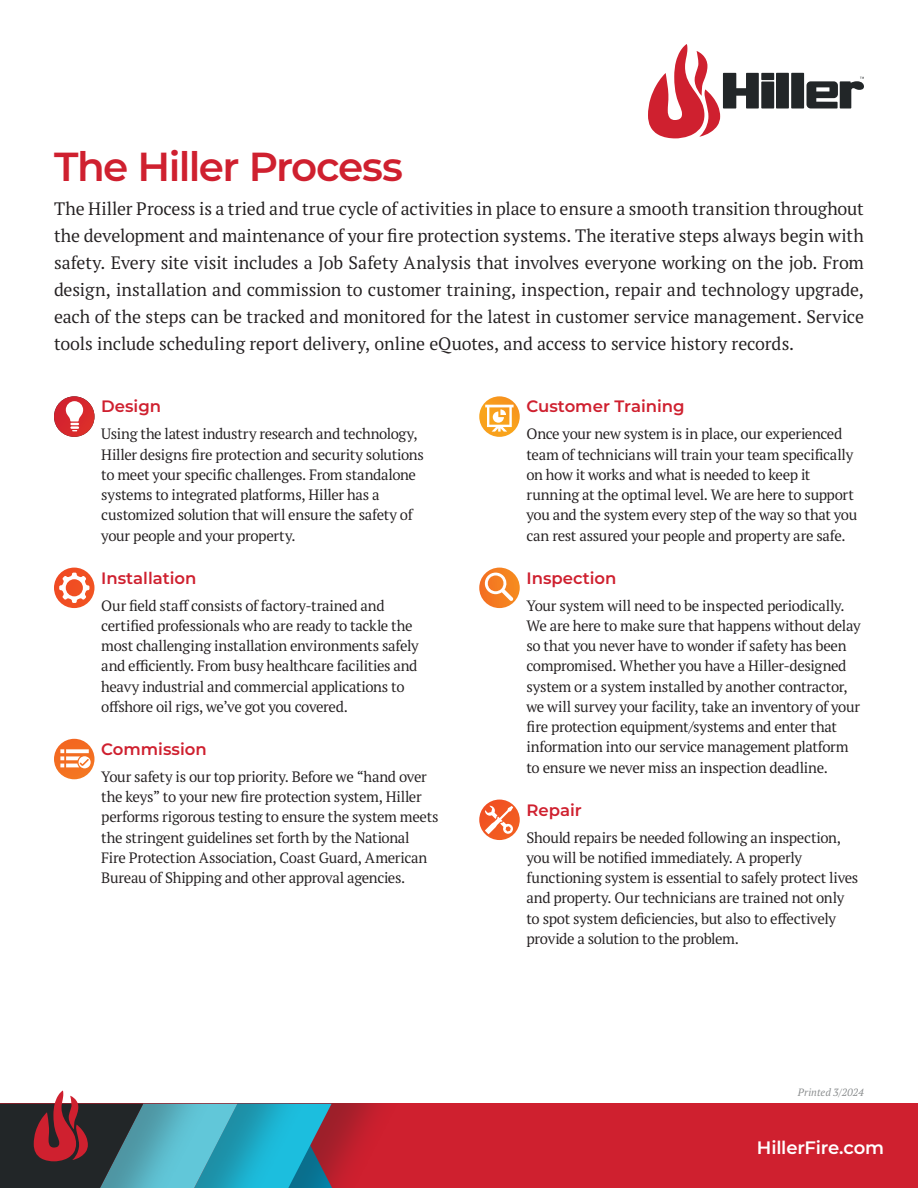
<style>
.page{position:relative;width:918px;height:1188px;background:#fff}
.page>*{position:absolute;margin:0;border:0;box-sizing:border-box;transform-origin:0 0}
.t1{font:600 40.5px "Montserrat";letter-spacing:-.04em;color:#cf202f}
.t2{font:18px/27px "PT Serif Pro";letter-spacing:-.01em;color:#231f20;text-align:justify}
.t3{font:600 18px "Montserrat";letter-spacing:-.01em;color:#fff}
.t4{font:600 16.5px "Montserrat";color:#cf202f}
.t5{font:15px/20.2px "PT Serif Pro";letter-spacing:-.02em;color:#231f20}
.t6{font:italic 10.5px "PT Serif Pro";letter-spacing:.01em;color:#898c8d}
</style>
<div class="page">
<svg style="left:54px;top:396px;width:40px;height:41px"></svg>
<svg style="left:66px;top:401px;width:17px;height:30px"></svg>
<svg style="left:54px;top:568px;width:40px;height:40px"></svg>
<svg style="left:54px;top:568px;width:35px;height:35px"></svg>
<div style="left:54px;top:739px;width:40px;height:40px;background:#f36921;border-radius:20px"></div>
<svg style="left:54px;top:749px;width:37px;height:30px"></svg>
<svg style="left:479px;top:396px;width:41px;height:41px"></svg>
<svg style="left:485px;top:396px;width:35px;height:36px"></svg>
<svg style="left:479px;top:568px;width:41px;height:40px"></svg>
<svg style="left:479px;top:568px;width:34px;height:33px"></svg>
<svg style="left:479px;top:800px;width:41px;height:40px"></svg>
<svg style="left:485px;top:806px;width:35px;height:34px"></svg>
<div style="left:776px;top:73px;width:13px;height:36px;background:#222628"></div>
<div style="left:791px;top:73px;width:13px;height:36px;background:#222628"></div>
<svg style="left:807px;top:77px;width:57px;height:32px"></svg>
<svg style="left:648px;top:44px;width:126px;height:94px"></svg>
<div style="left:300px;top:1104px;width:600px;height:84px;background:#cf202f"></div>
<div style="left:168px;top:1104px;width:277px;height:84px;background:#231f20;opacity:.3"></div>
<div style="left:74px;top:1104px;width:277px;height:84px;background:#231f20;opacity:.3"></div>
<svg style="left:0;top:1090px;width:332px;height:98px;background:#588794"></svg>
<p class="t1" style="left:54px;top:138px;width:351px">The Hiller Process</p>
<p class="t2" style="left:54px;top:194px;width:812px">The Hiller Process is a tried and true cycle of activities in place to ensure a smooth transition throughout the development and maintenance of your fire protection systems. The iterative steps always begin with safety. Every site visit includes a Job Safety Analysis that involves everyone working on the job. From design, installation and commission to customer training, inspection, repair and technology upgrade, each of the steps can be tracked and monitored for the latest in customer service management. Service tools include scheduling report delivery, online eQuotes, and access to service history records.</p>
<p class="t4" style="left:101px;top:395px;width:61px">Design</p>
<p class="t5" style="left:101px;top:424px;width:324px">Using the latest industry research and technology, Hiller designs fire protection and security solutions to meet your specific challenges. From standalone systems to integrated platforms, Hiller has a customized solution that will ensure the safety of your people and your property.</p>
<p class="t4" style="left:101px;top:566px;width:97px">Installation</p>
<p class="t5" style="left:101px;top:595px;width:319px">Our field staff consists of factory-trained and certified professionals who are ready to tackle the most challenging installation environments safely and efficiently. From busy healthcare facilities and heavy industrial and commercial applications to offshore oil rigs, we’ve got you covered.</p>
<p class="t4" style="left:101px;top:737px;width:107px">Commission</p>
<p class="t5" style="left:101px;top:766px;width:339px">Your safety is our top priority. Before we “hand over the keys” to your new fire protection system, Hiller performs rigorous testing to ensure the system meets the stringent guidelines set forth by the National<br>Fire Protection Association, Coast Guard, American Bureau of Shipping and other approval agencies.</p>
<p class="t4" style="left:526px;top:395px;width:160px">Customer Training</p>
<p class="t5" style="left:526px;top:424px;width:332px">Once your new system is in place, our experienced team of technicians will train your team specifically on how it works and what is needed to keep it running at the optimal level. We are here to support you and the system every step of the way so that you can rest assured your people and property are safe.</p>
<p class="t4" style="left:526px;top:566px;width:92px">Inspection</p>
<p class="t5" style="left:526px;top:595px;width:336px">Your system will need to be inspected periodically.<br>We are here to make sure that happens without delay so that you never have to wonder if safety has been compromised. Whether you have a Hiller-designed system or a system installed by another contractor, we will survey your facility, take an inventory of your fire protection equipment/systems and enter that information into our service management platform to ensure we never miss an inspection deadline.</p>
<p class="t4" style="left:526px;top:798px;width:57px">Repair</p>
<p class="t5" style="left:526px;top:827px;width:333px">Should repairs be needed following an inspection, you will be notified immediately. A properly functioning system is essential to safely protect lives and property. Our technicians are trained not only to spot system deficiencies, but also to effectively provide a solution to the problem.</p>
<p class="t6" style="left:798px;top:1085px;width:68px">Printed 3/2024</p>
<p class="t3" style="left:757px;top:1135px;width:129px">HillerFire.com</p>
</div>
